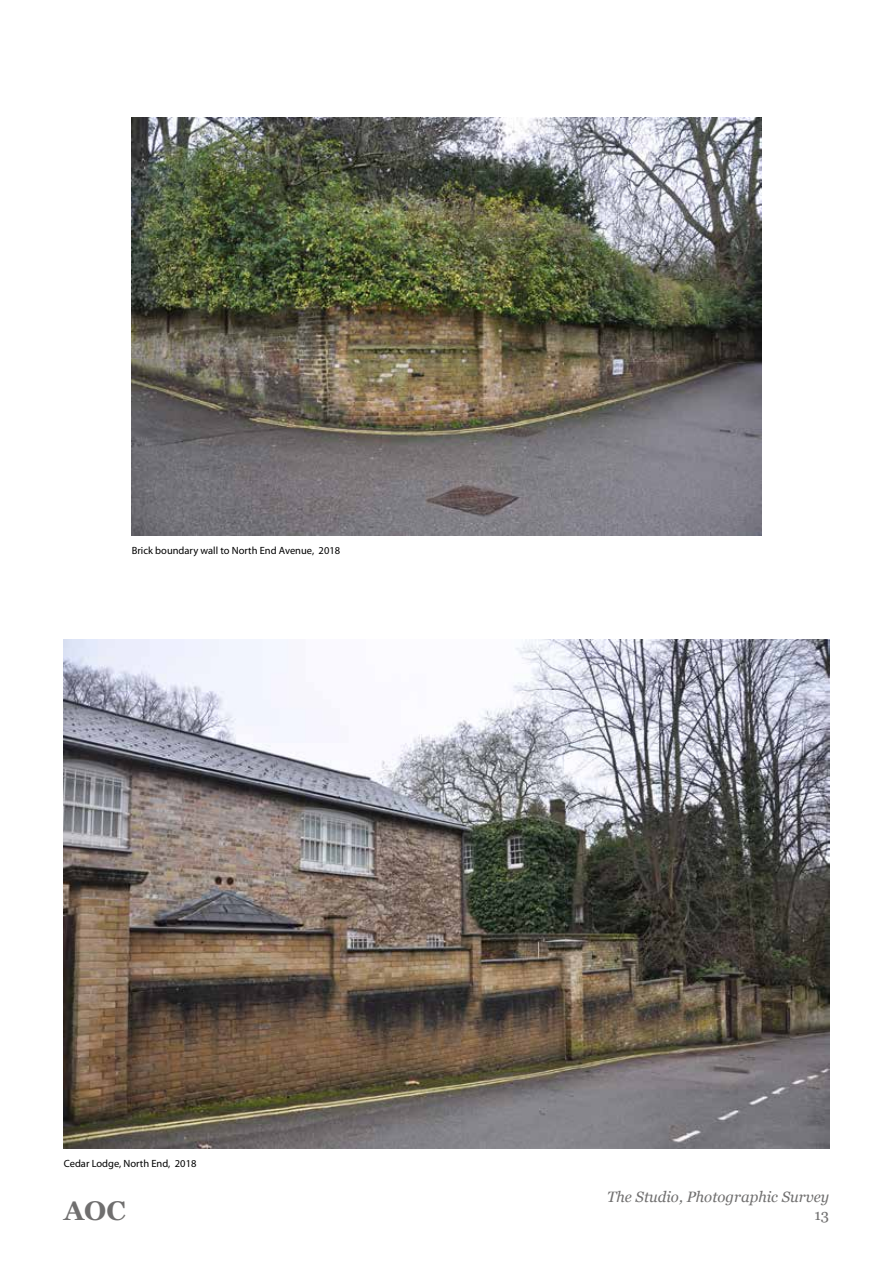
<style>
.page{position:relative;width:893px;height:1263px;background:#fff}
.page>*{position:absolute;margin:0;border:0;box-sizing:border-box;transform-origin:0 0}
.t1{font:700 27px "Georgia";color:#706f6f}
.t2{font:italic 15px "Georgia";color:#706f6f}
.t3{font:15px "Georgia";color:#706f6f}
.t4{font:10.5px "Myriad Pro";color:#000}
</style>
<div class="page">
<img style="left:132px;top:117px;width:629px;height:418px">
<img style="left:64px;top:640px;width:765px;height:508px">
<p class="t4" style="left:132px;top:544px;width:210px">Brick boundary wall to North End Avenue, 2018</p>
<p class="t4" style="left:64px;top:1158px;width:134px">Cedar Lodge, North End, 2018</p>
<h1 class="t1" style="left:64px;top:1191px;width:63px">AOC</h1>
<h2 class="t2" style="left:607px;top:1186px;width:223px">The Studio, Photographic Survey</h2>
<h2 class="t3" style="left:814px;top:1204px;width:16px">13</h2>
</div>
